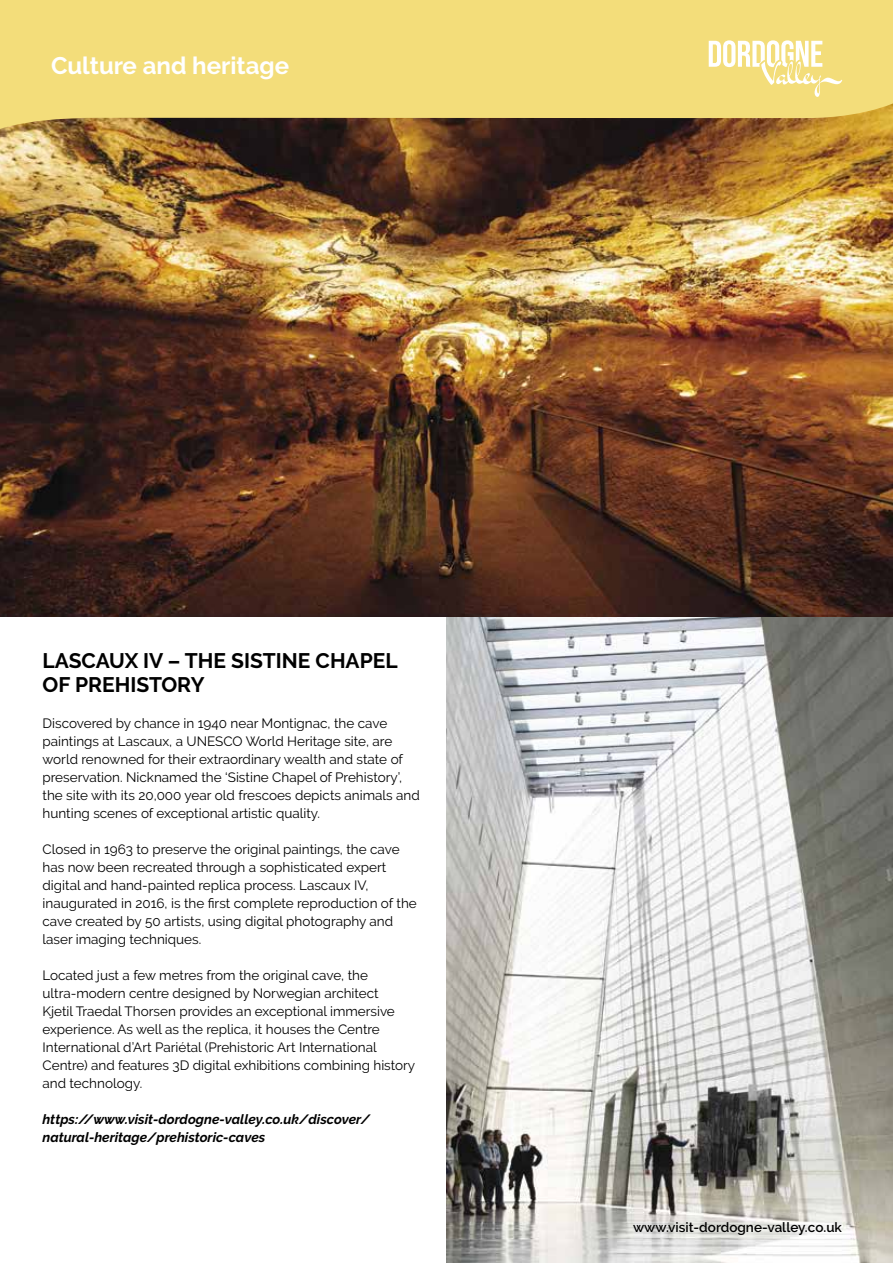
<style>
.page{position:relative;width:893px;height:1263px;background:#fff}
.page>*{position:absolute;margin:0;border:0;box-sizing:border-box;transform-origin:0 0}
.t1{font:700 24px "Raleway";color:#fff}
.t2{font:700 21px/24px "Raleway";color:#000}
.t3{font:13.5px/18px "Raleway";color:#000}
.t4{font:italic 700 13.5px/18px "Raleway";color:#000}
.t5{font:600 13.5px "Raleway";color:#000}
</style>
<div class="page">
<img style="left:446px;top:617px;width:447px;height:646px">
<img style="left:0;top:134px;width:893px;height:483px">
<svg style="left:0;top:0;width:893px;height:134px;background:#e0c96e"></svg>
<svg style="left:709px;top:40px;width:133px;height:57px"></svg>
<h1 class="t1" style="left:51px;top:51px;width:240px">Culture and heritage</h1>
<h2 class="t2" style="left:43px;top:649px;width:357px">LASCAUX IV – THE SISTINE CHAPEL<br>OF PREHISTORY</h2>
<p class="t3" style="left:43px;top:714px;width:379px">Discovered by chance in 1940 near Montignac, the cave paintings at Lascaux, a UNESCO World Heritage site, are world renowned for their extraordinary wealth and state of preservation. Nicknamed the ‘Sistine Chapel of Prehistory’, the site with its 20,000 year old frescoes depicts animals and hunting scenes of exceptional artistic quality.</p>
<p class="t3" style="left:43px;top:840px;width:376px">Closed in 1963 to preserve the original paintings, the cave has now been recreated through a sophisticated expert digital and hand-painted replica process. Lascaux IV, inaugurated in 2016, is the first complete reproduction of the cave created by 50 artists, using digital photography and laser imaging techniques.</p>
<p class="t3" style="left:43px;top:966px;width:374px">Located just a few metres from the original cave, the ultra-modern centre designed by Norwegian architect<br>Kjetil Traedal Thorsen provides an exceptional immersive experience. As well as the replica, it houses the Centre International d’Art Pariétal (Prehistoric Art International Centre) and features 3D digital exhibitions combining history and technology.</p>
<p class="t4" style="left:43px;top:1110px;width:329px">https://www.visit-dordogne-valley.co.uk/discover/ natural-heritage/prehistoric-caves</p>
<p class="t5" style="left:633px;top:1220px;width:210px">www.visit-dordogne-valley.co.uk</p>
</div>
